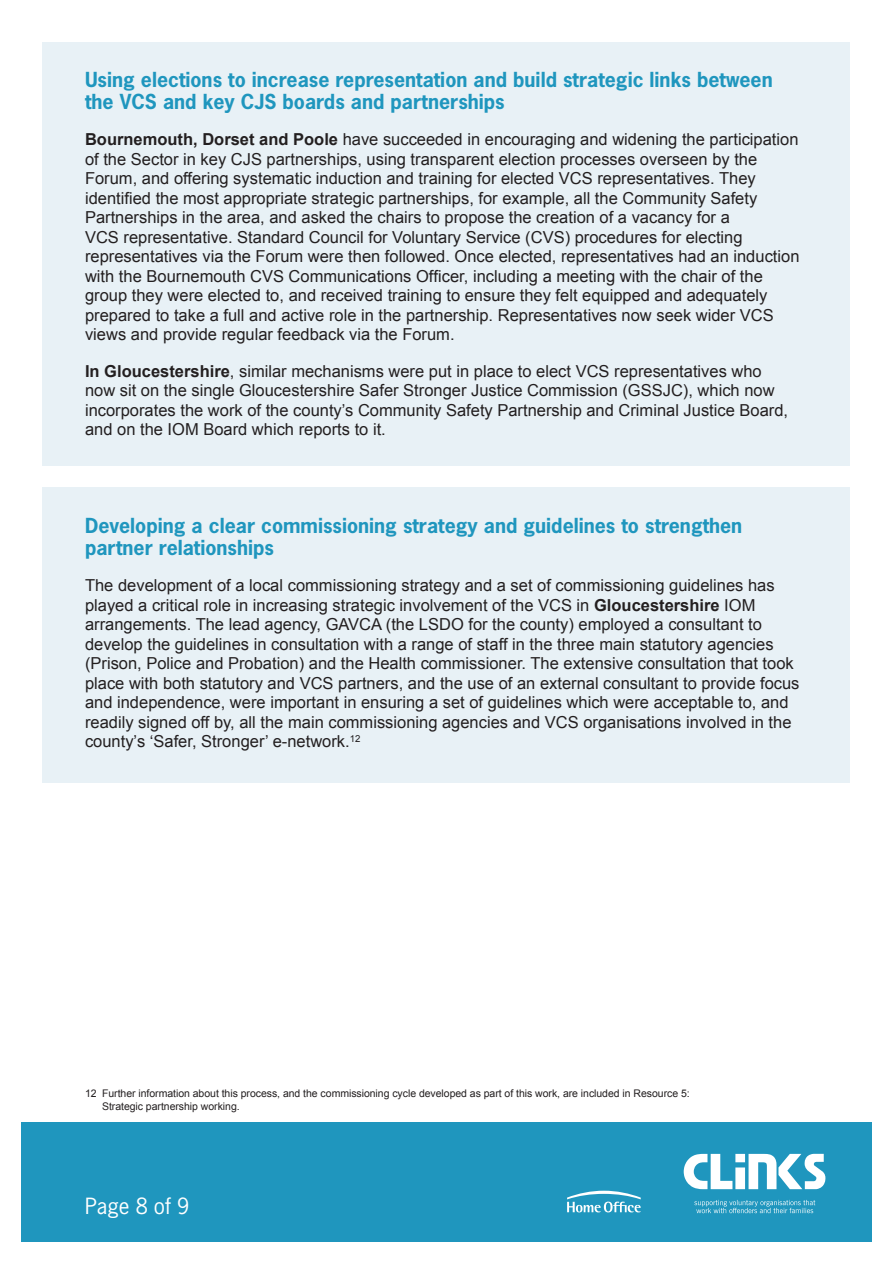
<style>
.page{position:relative;width:893px;height:1263px;background:#fff}
.page>*{position:absolute;margin:0;border:0;box-sizing:border-box;transform-origin:0 0}
.t1{font:21px "News Gothic Std";color:#fff}
.BOX_HEAD{font:700 19.5px/21.5px "News Gothic Std";color:#1f96be}
.t2{font:16.5px/19.5px "Arial";color:#231f20}
.FOOTNOTES{font:10.5px/12.6px "Arial";letter-spacing:-.005em;color:#231f20}
.s1{font-weight:700}
</style>
<div class="page">
<div style="left:21px;top:1123px;width:851px;height:119px;background:#1f96be"></div>
<svg style="left:684px;top:1154px;width:142px;height:35px"></svg>
<svg style="left:694px;top:1200px;width:121px;height:13px"></svg>
<svg style="left:567px;top:1191px;width:74px;height:21px"></svg>
<div style="left:43px;top:43px;width:807px;height:423px;background:#e8f1f6"></div>
<div style="left:43px;top:487px;width:807px;height:295px;background:#e8f1f6"></div>
<p class="BOX_HEAD" style="left:85px;top:69px;width:689px">Using elections to increase representation and build strategic links between the VCS and key CJS boards and partnerships</p>
<p class="t2" style="left:85px;top:130px;width:716px"><span class="s1">Bournemouth, Dorset and Poole</span> have succeeded in encouraging and widening the participation of the Sector in key CJS partnerships, using transparent election processes overseen by the Forum, and offering systematic induction and training for elected VCS representatives. They identified the most appropriate strategic partnerships, for example, all the Community Safety Partnerships in the area, and asked the chairs to propose the creation of a vacancy for a<br>VCS representative. Standard Council for Voluntary Service (CVS) procedures for electing representatives via the Forum were then followed. Once elected, representatives had an induction with the Bournemouth CVS Communications Officer, including a meeting with the chair of the group they were elected to, and received training to ensure they felt equipped and adequately prepared to take a full and active role in the partnership. Representatives now seek wider VCS views and provide regular feedback via the Forum.</p>
<p class="t2" style="left:85px;top:362px;width:705px"><span class="s1">In Gloucestershire</span>, similar mechanisms were put in place to elect VCS representatives who now sit on the single Gloucestershire Safer Stronger Justice Commission (GSSJC), which now incorporates the work of the county’s Community Safety Partnership and Criminal Justice Board, and on the IOM Board which reports to it.</p>
<p class="BOX_HEAD" style="left:85px;top:515px;width:659px">Developing a clear commissioning strategy and guidelines to strengthen partner relationships</p>
<p class="t2" style="left:85px;top:576px;width:716px">The development of a local commissioning strategy and a set of commissioning guidelines has played a critical role in increasing strategic involvement of the VCS in <span class="s1">Gloucestershire</span> IOM arrangements. The lead agency, GAVCA (the LSDO for the county) employed a consultant to develop the guidelines in consultation with a range of staff in the three main statutory agencies (Prison, Police and Probation) and the Health commissioner. The extensive consultation that took place with both statutory and VCS partners, and the use of an external consultant to provide focus and independence, were important in ensuring a set of guidelines which were acceptable to, and readily signed off by, all the main commissioning agencies and VCS organisations involved in the county’s ‘Safer, Stronger’ e-network.<sup>12</sup></p>
<p class="FOOTNOTES" style="left:102px;top:1087px;width:589px;text-indent:-17px">12 Further information about this process, and the commissioning cycle developed as part of this work, are included in Resource 5:<br>Strategic partnership working.</p>
<p class="t1" style="left:85px;top:1192px;width:106px">Page 8 of 9</p>
</div>
